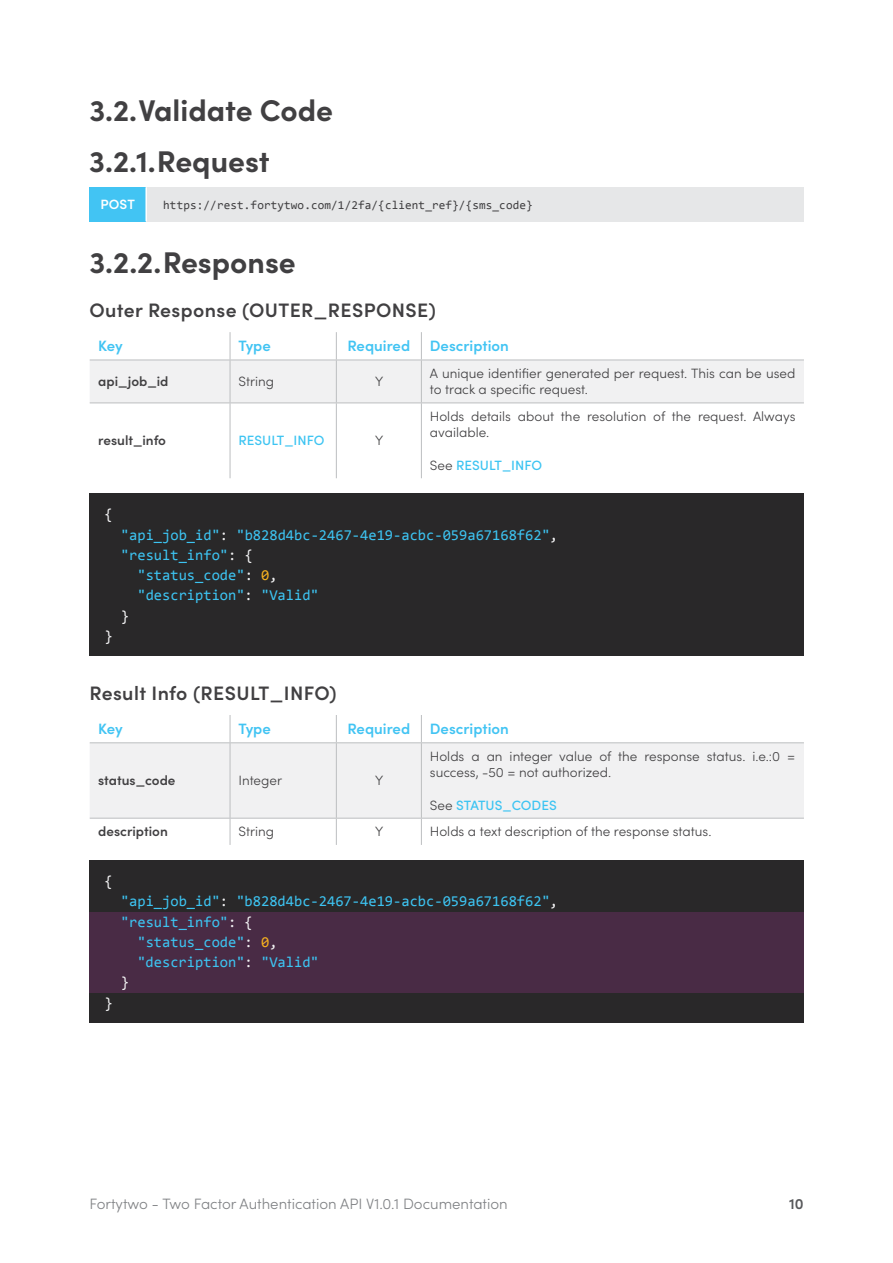
<style>
.page{position:relative;width:893px;height:1263px;background:#fff}
.page>*{position:absolute;margin:0;border:0;box-sizing:border-box;transform-origin:0 0}
.t1{font:700 30px "Sofia Pro";color:#414042}
.t2{font:600 19.5px "Sofia Pro";letter-spacing:.02em;color:#414042}
.t3{font:15px "Consolas";color:#3dc4f2}
.t4{font:300 15px "Sofia Pro";color:#808285}
.t5{font:600 15px "Sofia Pro";color:#42c4f3}
.t6{font:15px "Consolas";color:#f1f1f2}
.t7{font:600 15px "Sofia Pro";color:#58595b}
.t8{font:300 13.5px/16.2px "Sofia Pro";color:#414042}
.t9{font:600 13.5px "Sofia Pro";color:#414042}
.t10{font:500 13.5px "Sofia Pro";color:#3dc4f2}
.t11{font:600 13.5px "Sofia Pro";color:#fff}
.t12{font:12px "Consolas";letter-spacing:.01em;color:#414042}
.s1{font-weight:300;color:#414042}
.s2{color:#f1f1f2}
.s3{color:#f7b21f}
</style>
<div class="page">
<div style="left:89px;top:860px;width:715px;height:162px;background:#292829"></div>
<div style="left:89px;top:912px;width:715px;height:81px;background:#492b45"></div>
<div style="left:89px;top:187px;width:57px;height:34px;background:#42c4f3"></div>
<div style="left:146px;top:187px;width:658px;height:34px;background:#e6e7e8"></div>
<hr style="left:145px;top:187px;width:2px;height:34px;background:#fff">
<div style="left:89px;top:493px;width:715px;height:163px;background:#292829"></div>
<svg style="left:90px;top:332px;width:714px;height:70px"></svg>
<hr style="left:90px;top:360px;width:140px;height:1px;background:#bcbec0">
<hr style="left:230px;top:360px;width:106px;height:1px;background:#bcbec0">
<hr style="left:230px;top:360px;width:1px;height:42px;background:#bcbec0">
<hr style="left:336px;top:360px;width:85px;height:1px;background:#bcbec0">
<hr style="left:336px;top:360px;width:1px;height:42px;background:#bcbec0">
<hr style="left:421px;top:360px;width:383px;height:1px;background:#bcbec0">
<hr style="left:421px;top:360px;width:1px;height:42px;background:#bcbec0">
<hr style="left:90px;top:402px;width:140px;height:1px;background:#bcbec0">
<hr style="left:230px;top:402px;width:106px;height:1px;background:#bcbec0">
<hr style="left:230px;top:403px;width:1px;height:75px;background:#bcbec0">
<hr style="left:336px;top:402px;width:85px;height:1px;background:#bcbec0">
<hr style="left:336px;top:403px;width:1px;height:75px;background:#bcbec0">
<hr style="left:421px;top:402px;width:383px;height:1px;background:#bcbec0">
<hr style="left:421px;top:403px;width:1px;height:75px;background:#bcbec0">
<div style="left:90px;top:743px;width:714px;height:75px;background:#f1f1f2"></div>
<svg style="left:230px;top:715px;width:1px;height:27px"></svg>
<svg style="left:336px;top:715px;width:1px;height:27px"></svg>
<svg style="left:421px;top:715px;width:1px;height:27px"></svg>
<hr style="left:90px;top:742px;width:140px;height:1px;background:#bcbec0">
<hr style="left:230px;top:742px;width:106px;height:1px;background:#bcbec0">
<hr style="left:230px;top:743px;width:1px;height:75px;background:#bcbec0">
<hr style="left:336px;top:742px;width:85px;height:1px;background:#bcbec0">
<hr style="left:336px;top:743px;width:1px;height:75px;background:#bcbec0">
<hr style="left:421px;top:742px;width:383px;height:1px;background:#bcbec0">
<hr style="left:421px;top:743px;width:1px;height:75px;background:#bcbec0">
<hr style="left:90px;top:818px;width:140px;height:1px;background:#bcbec0">
<hr style="left:230px;top:818px;width:106px;height:1px;background:#bcbec0">
<svg style="left:230px;top:818px;width:1px;height:27px"></svg>
<hr style="left:336px;top:818px;width:85px;height:1px;background:#bcbec0">
<svg style="left:336px;top:818px;width:1px;height:27px"></svg>
<hr style="left:421px;top:818px;width:383px;height:1px;background:#bcbec0">
<svg style="left:421px;top:818px;width:1px;height:27px"></svg>
<h1 class="t1" style="left:89px;top:87px;width:245px">3.2.Validate Code</h1>
<h1 class="t1" style="left:89px;top:139px;width:182px">3.2.1.Request</h1>
<p class="t11" style="left:100px;top:194px;width:36px">POST</p>
<p class="t12" style="left:163px;top:197px;width:371px">https://rest.fortytwo.com/1/2fa/{client_ref}/{sms_code}</p>
<h1 class="t1" style="left:89px;top:239px;width:208px">3.2.2.Response</h1>
<h2 class="t2" style="left:89px;top:296px;width:348px">Outer Response (OUTER_RESPONSE)</h2>
<p class="t5" style="left:98px;top:335px;width:26px">Key</p>
<p class="t5" style="left:239px;top:335px;width:34px">Type</p>
<p class="t5" style="left:348px;top:335px;width:64px">Required</p>
<p class="t5" style="left:430px;top:335px;width:80px">Description</p>
<p class="t9" style="left:98px;top:371px;width:72px">api_job_id</p>
<p class="t8" style="left:239px;top:373px;width:37px">String</p>
<p class="t8" style="left:375px;top:373px;width:10px">Y</p>
<p class="t8" style="left:430px;top:365px;width:367px">A unique identifier generated per request. This can be used to track a specific request.</p>
<p class="t9" style="left:98px;top:430px;width:69px">result_info</p>
<p class="t10" style="left:239px;top:431px;width:87px">RESULT_INFO</p>
<p class="t8" style="left:375px;top:432px;width:10px">Y</p>
<p class="t8" style="left:430px;top:408px;width:367px">Holds details about the resolution of the request. Always available.</p>
<p class="t10" style="left:430px;top:455px;width:114px"><span class="s1">See</span> RESULT_INFO</p>
<p class="t6" style="left:104px;top:505px;width:10px">{</p>
<p class="t6" style="left:104px;top:627px;width:10px">}</p>
<p class="t3" style="left:121px;top:525px;width:439px">"api_job_id"<span class="s2">:</span> "b828d4bc-2467-4e19-acbc-059a67168f62"<span class="s2">,</span></p>
<p class="t3" style="left:121px;top:546px;width:133px">"result_info"<span class="s2">: {</span></p>
<p class="t3" style="left:137px;top:566px;width:142px">"status_code"<span class="s2">:</span> <span class="s3">0</span><span class="s2">,</span></p>
<p class="t3" style="left:137px;top:586px;width:183px">"description"<span class="s2">:</span> "Valid"</p>
<p class="t6" style="left:121px;top:606px;width:10px">}</p>
<h2 class="t2" style="left:89px;top:678px;width:249px">Result Info (RESULT_INFO)</h2>
<p class="t5" style="left:98px;top:718px;width:26px">Key</p>
<p class="t5" style="left:239px;top:718px;width:34px">Type</p>
<p class="t5" style="left:348px;top:718px;width:64px">Required</p>
<p class="t5" style="left:430px;top:718px;width:80px">Description</p>
<p class="t9" style="left:98px;top:770px;width:79px">status_code</p>
<p class="t8" style="left:239px;top:772px;width:45px">Integer</p>
<p class="t8" style="left:375px;top:772px;width:10px">Y</p>
<p class="t8" style="left:430px;top:747px;width:367px">Holds a an integer value of the response status. i.e.:0 = success, -50 = not authorized.</p>
<p class="t10" style="left:430px;top:795px;width:128px"><span class="s1">See</span> STATUS_CODES</p>
<p class="t9" style="left:98px;top:821px;width:71px">description</p>
<p class="t8" style="left:239px;top:823px;width:37px">String</p>
<p class="t8" style="left:375px;top:823px;width:10px">Y</p>
<p class="t8" style="left:430px;top:823px;width:283px">Holds a text description of the response status.</p>
<p class="t6" style="left:104px;top:872px;width:10px">{</p>
<p class="t6" style="left:104px;top:993px;width:10px">}</p>
<p class="t3" style="left:121px;top:892px;width:439px">"api_job_id"<span class="s2">:</span> "b828d4bc-2467-4e19-acbc-059a67168f62"<span class="s2">,</span></p>
<p class="t3" style="left:121px;top:912px;width:133px">"result_info"<span class="s2">: {</span></p>
<p class="t3" style="left:137px;top:932px;width:142px">"status_code"<span class="s2">:</span> <span class="s3">0</span><span class="s2">,</span></p>
<p class="t3" style="left:137px;top:953px;width:183px">"description"<span class="s2">:</span> "Valid"</p>
<p class="t6" style="left:121px;top:973px;width:10px">}</p>
<p class="t4" style="left:89px;top:1193px;width:420px">Fortytwo - Two Factor Authentication API V1.0.1 Documentation</p>
<p class="t7" style="left:789px;top:1192px;width:16px">10</p>
</div>
